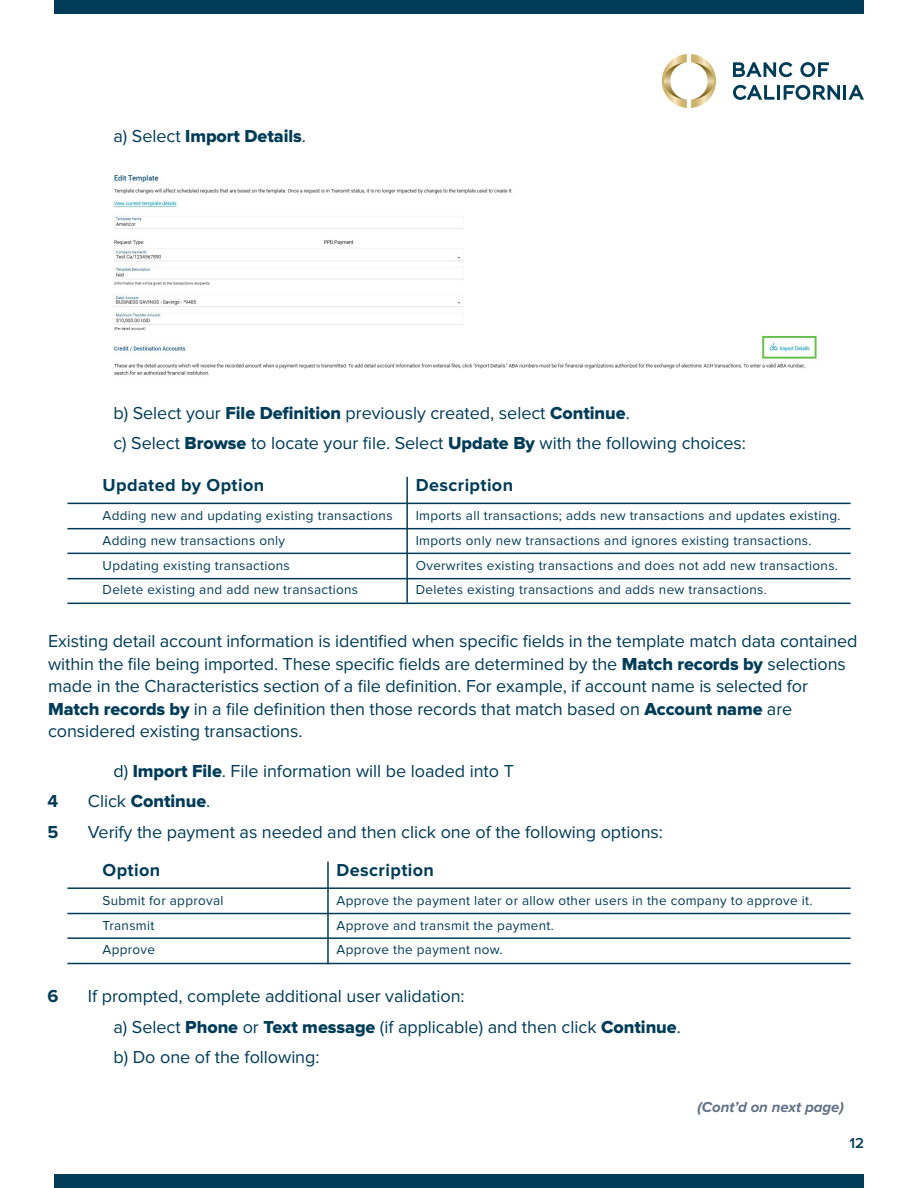
<style>
.page{position:relative;width:918px;height:1188px;background:#fff}
.page>*{position:absolute;margin:0;border:0;box-sizing:border-box;transform-origin:0 0}
.Paragraph{font:18px/22.5px "Proxima Nova";letter-spacing:-.005em;color:#003c57}
.t1{font:700 18px "Proxima Nova";letter-spacing:.02em;color:#003c57}
.t2{font:18px "Proxima Nova Extrabld";letter-spacing:-.005em;color:#003c57}
.t3{font:italic 700 15px "Proxima Nova";letter-spacing:-.005em;color:#607086}
.t4{font:600 15px "Proxima Nova";color:#003c57}
.t5{font:13.5px "Proxima Nova";letter-spacing:.02em;color:#003c57}
.s1{font-family:"Proxima Nova"}
.s2{font-family:"Proxima Nova Extrabld"}
</style>
<div class="page">
<div style="left:54px;top:0;width:810px;height:14px;background:#003c57"></div>
<div style="left:54px;top:1174px;width:810px;height:14px;background:#003c57"></div>
<svg style="left:662px;top:54px;width:54px;height:54px"></svg>
<svg style="left:733px;top:62px;width:131px;height:38px"></svg>
<img style="left:113px;top:174px;width:704px;height:201px">
<hr style="left:67px;top:553px;width:784px;height:1px;background:#003c57">
<hr style="left:67px;top:937px;width:784px;height:2px;background:#003c57">
<hr style="left:67px;top:603px;width:784px;height:1px;background:#003c57">
<hr style="left:67px;top:528px;width:784px;height:1px;background:#003c57">
<hr style="left:67px;top:913px;width:784px;height:1px;background:#003c57">
<hr style="left:67px;top:503px;width:784px;height:1px;background:#003c57">
<hr style="left:67px;top:887px;width:784px;height:2px;background:#003c57">
<hr style="left:67px;top:578px;width:784px;height:1px;background:#003c57">
<hr style="left:67px;top:963px;width:784px;height:1px;background:#003c57">
<hr style="left:406px;top:477px;width:2px;height:126px;background:#003c57">
<hr style="left:327px;top:862px;width:2px;height:102px;background:#003c57">
<p class="t2" style="left:113px;top:127px;width:194px"><span class="s1">a) Select</span> Import Details<span class="s1">.</span></p>
<p class="Paragraph" style="left:113px;top:403px;width:518px">b) Select your <span class="s2">File Definition</span> previously created, select <span class="s2">Continue</span>.</p>
<p class="Paragraph" style="left:113px;top:433px;width:634px">c) Select <span class="s2">Browse</span> to locate your fi le. Select <span class="s2">Update By</span> with the following choices:</p>
<p class="t1" style="left:103px;top:477px;width:163px">Updated by Option</p>
<p class="t5" style="left:103px;top:509px;width:292px">Adding new and updating existing transactions</p>
<p class="t5" style="left:103px;top:534px;width:184px">Adding new transactions only</p>
<p class="t5" style="left:103px;top:559px;width:189px">Updating existing transactions</p>
<p class="t5" style="left:103px;top:584px;width:257px">Delete existing and add new transactions</p>
<p class="t1" style="left:416px;top:477px;width:99px">Description</p>
<p class="t5" style="left:416px;top:509px;width:426px">Imports all transactions; adds new transactions and updates existing.</p>
<p class="t5" style="left:416px;top:534px;width:397px">Imports only new transactions and ignores existing transactions.</p>
<p class="t5" style="left:416px;top:559px;width:424px">Overwrites existing transactions and does not add new transactions.</p>
<p class="t5" style="left:416px;top:584px;width:353px">Deletes existing transactions and adds new transactions.</p>
<p class="Paragraph" style="left:48px;top:631px;width:811px">Existing detail account information is identified when specific fields in the template match data contained within the fi le being imported. These specific fields are determined by the <span class="s2">Match records by</span> selections made in the Characteristics section of a file definition. For example, if account name is selected for <span class="s2">Match records by</span> in a fi le defi nition then those records that match based on <span class="s2">Account name</span> are considered existing transactions.</p>
<p class="Paragraph" style="left:113px;top:761px;width:402px">d) <span class="s2">Import File</span>. File information will be loaded into T</p>
<p class="t1" style="left:47px;top:793px;width:12px">4</p>
<p class="t2" style="left:88px;top:793px;width:124px"><span class="s1">Click</span> Continue<span class="s1">.</span></p>
<p class="t1" style="left:47px;top:823px;width:12px">5</p>
<p class="Paragraph" style="left:88px;top:821px;width:577px">Verify the payment as needed and then click one of the following options:</p>
<p class="t1" style="left:103px;top:862px;width:59px">Option</p>
<p class="t5" style="left:103px;top:894px;width:122px">Submit for approval</p>
<p class="t5" style="left:103px;top:919px;width:53px">Transmit</p>
<p class="t5" style="left:103px;top:944px;width:54px">Approve</p>
<p class="t1" style="left:337px;top:862px;width:99px">Description</p>
<p class="t5" style="left:337px;top:894px;width:477px">Approve the payment later or allow other users in the company to approve it.</p>
<p class="t5" style="left:337px;top:919px;width:219px">Approve and transmit the payment.</p>
<p class="t5" style="left:337px;top:944px;width:168px">Approve the payment now.</p>
<p class="t1" style="left:47px;top:988px;width:12px">6</p>
<p class="Paragraph" style="left:88px;top:986px;width:378px">If prompted, complete additional user validation:</p>
<p class="Paragraph" style="left:113px;top:1016px;width:569px">a) Select <span class="s2">Phone</span> or <span class="s2">Text message</span> (if applicable) and then click <span class="s2">Continue</span>.</p>
<p class="Paragraph" style="left:113px;top:1046px;width:208px">b) Do one of the following:</p>
<p class="t3" style="left:697px;top:1100px;width:148px">(Cont’d on next page)</p>
<p class="t4" style="left:849px;top:1136px;width:16px">12</p>
</div>
